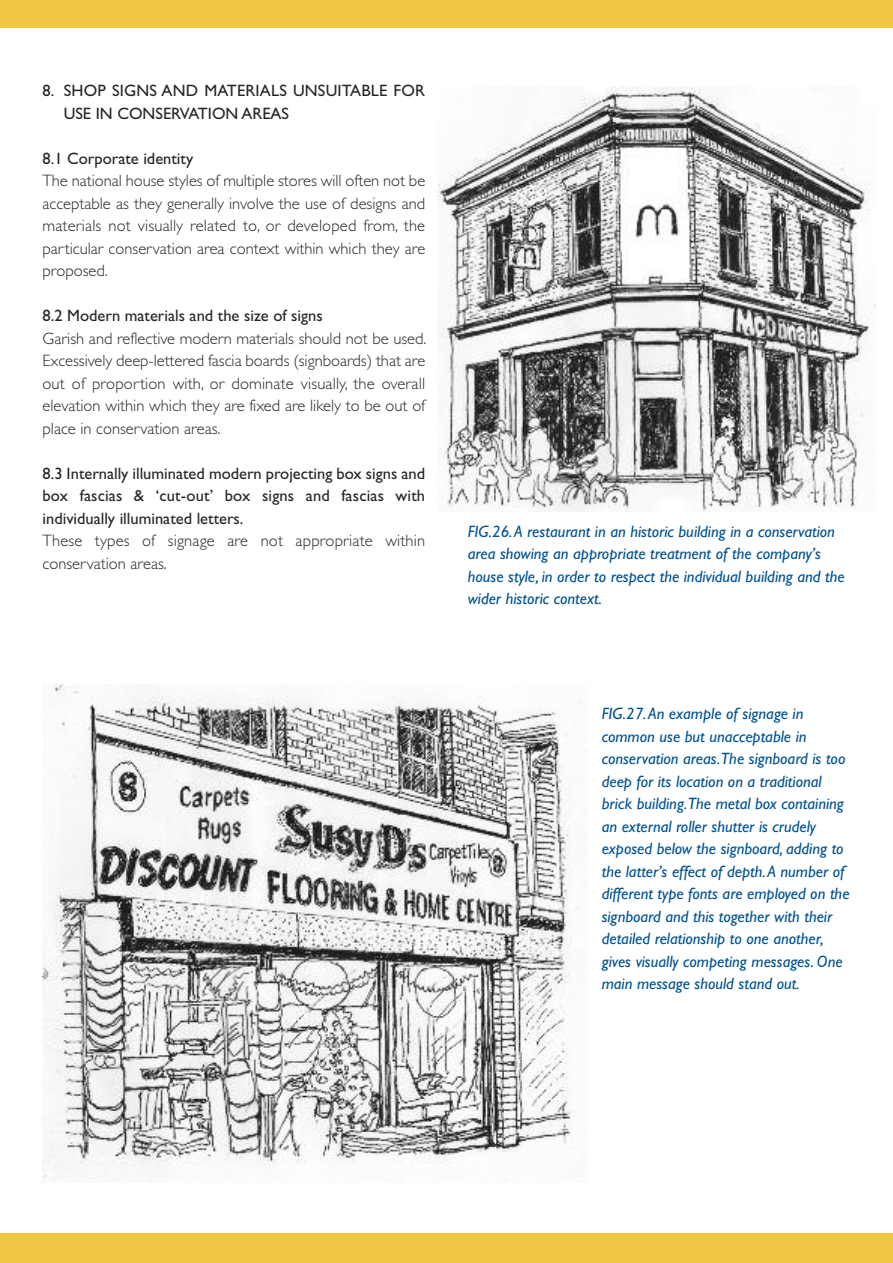
<style>
.page{position:relative;width:893px;height:1263px;background:#fff}
.page>*{position:absolute;margin:0;border:0;box-sizing:border-box;transform-origin:0 0}
.t1{font:italic 16.5px/22.5px "Gill Sans";color:#005291}
.t2{font:300 16.5px/22.5px "Gill Sans";color:#272627;text-align:justify}
.t3{font:16.5px/22.5px "Gill Sans";color:#272627}
</style>
<div class="page">
<img style="left:43px;top:684px;width:529px;height:493px">
<img style="left:438px;top:87px;width:437px;height:425px">
<div style="left:0;top:0;width:14px;height:28px;background:#f0c744"></div>
<div style="left:1px;top:0;width:892px;height:28px;background:#f0c744"></div>
<div style="left:0;top:1233px;width:893px;height:30px;background:#f0c744"></div>
<p class="t3" style="left:64px;top:81px;width:363px;text-indent:-21px">8. SHOP SIGNS AND MATERIALS UNSUITABLE FOR<br>USE IN CONSERVATION AREAS</p>
<p class="t3" style="left:43px;top:149px;width:152px">8.1 Corporate identity</p>
<p class="t2" style="left:43px;top:171px;width:384px">The national house styles of multiple stores will often not be acceptable as they generally involve the use of designs and materials not visually related to, or developed from, the particular conservation area context within which they are proposed.</p>
<p class="t3" style="left:43px;top:306px;width:282px">8.2 Modern materials and the size of signs</p>
<p class="t2" style="left:43px;top:329px;width:385px">Garish and reflective modern materials should not be used.<br>Excessively deep-lettered fascia boards (signboards) that are out of proportion with, or dominate visually, the overall elevation within which they are fixed are likely to be out of place in conservation areas.</p>
<p class="t3" style="left:43px;top:464px;width:384px;text-align:justify">8.3 Internally illuminated modern projecting box signs and box fascias &amp; ‘cut-out’ box signs and fascias with individually illuminated letters.</p>
<p class="t2" style="left:43px;top:531px;width:384px">These types of signage are not appropriate within conservation areas.</p>
<p class="t1" style="left:468px;top:521px;width:378px">FIG.26.A restaurant in an historic building in a conservation area showing an appropriate treatment of the company’s house style, in order to respect the individual building and the wider historic context.</p>
<p class="t1" style="left:602px;top:704px;width:249px">FIG.27.An example of signage in common use but unacceptable in conservation areas.The signboard is too deep for its location on a traditional brick building.The metal box containing an external roller shutter is crudely exposed below the signboard, adding to the latter’s effect of depth.A number of different type fonts are employed on the signboard and this together with their detailed relationship to one another, gives visually competing messages. One main message should stand out.</p>
</div>
